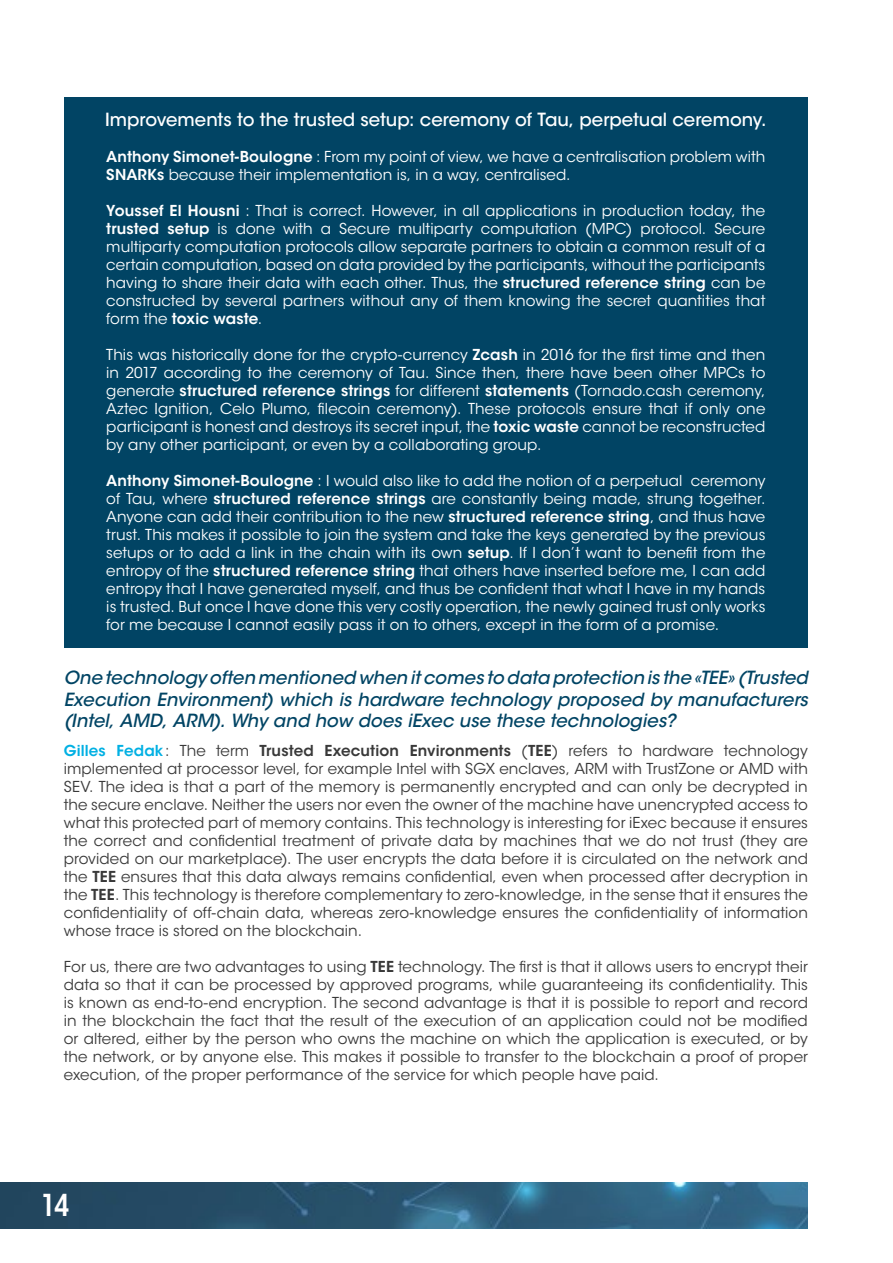
<style>
.page{position:relative;width:893px;height:1263px;background:#fff}
.page>*{position:absolute;margin:0;border:0;box-sizing:border-box;transform-origin:0 0}
.t1{font:600 condensed 30px "ITC Avant Garde Std";color:#fff}
.t2{font:italic 500 18px/21.6px "ITC Avant Garde Std";letter-spacing:.005em;color:#014464;text-align:justify}
.t3{font:500 18px "ITC Avant Garde Std";color:#fff}
.t4{font:15px/18px "ITC Avant Garde Std";letter-spacing:.005em;color:#fff;text-align:justify}
.t5{font:15px/18px "ITC Avant Garde Std";letter-spacing:.005em;color:#393939;text-align:justify}
.s1{font-weight:600}
.s2{font-weight:600;color:#00b0e3}
</style>
<div class="page">
<img style="left:0;top:1182px;width:807px;height:47px">
<div style="left:64px;top:98px;width:743px;height:550px;background:#014464"></div>
<p class="t3" style="left:105px;top:108px;width:663px">Improvements to the trusted setup: ceremony of Tau, perpetual ceremony.</p>
<p class="t4" style="left:106px;top:148px;width:661px"><span class="s1">Anthony Simonet-Boulogne</span> : From my point of view, we have a centralisation problem with<br><span class="s1">SNARKs</span> because their implementation is, in a way, centralised.</p>
<p class="t4" style="left:106px;top:202px;width:661px"><span class="s1">Youssef El Housni</span> : That is correct. However, in all applications in production today, the <span class="s1">trusted setup</span> is done with a Secure multiparty computation (MPC) protocol. Secure multiparty computation protocols allow separate partners to obtain a common result of a certain computation, based on data provided by the participants, without the participants having to share their data with each other. Thus, the <span class="s1">structured reference string</span> can be constructed by several partners without any of them knowing the secret quantities that form the <span class="s1">toxic waste</span>.</p>
<p class="t4" style="left:106px;top:346px;width:661px">This was historically done for the crypto-currency <span class="s1">Zcash</span> in 2016 for the first time and then in 2017 according to the ceremony of Tau. Since then, there have been other MPCs to generate <span class="s1">structured reference strings</span> for different <span class="s1">statements</span> (Tornado.cash ceremony, Aztec Ignition, Celo Plumo, filecoin ceremony). These protocols ensure that if only one participant is honest and destroys its secret input, the <span class="s1">toxic waste</span> cannot be reconstructed by any other participant, or even by a collaborating group.</p>
<p class="t4" style="left:106px;top:472px;width:661px"><span class="s1">Anthony Simonet-Boulogne</span> : I would also like to add the notion of a perpetual ceremony of Tau, where <span class="s1">structured reference strings</span> are constantly being made, strung together.<br>Anyone can add their contribution to the new <span class="s1">structured reference string</span>, and thus have trust. This makes it possible to join the system and take the keys generated by the previous setups or to add a link in the chain with its own <span class="s1">setup</span>. If I don’t want to benefit from the entropy of the <span class="s1">structured reference string</span> that others have inserted before me, I can add entropy that I have generated myself, and thus be confident that what I have in my hands is trusted. But once I have done this very costly operation, the newly gained trust only works for me because I cannot easily pass it on to others, except in the form of a promise.</p>
<p class="t2" style="left:64px;top:667px;width:746px">One technology often mentioned when it comes to data protection is the «TEE» (Trusted Execution Environment) which is hardware technology proposed by manufacturers (Intel, AMD, ARM). Why and how does iExec use these technologies?</p>
<p class="t5" style="left:64px;top:742px;width:746px"><span class="s2">Gilles Fedak</span>: The term <span class="s1">Trusted Execution Environments</span> (<span class="s1">TEE</span>) refers to hardware technology implemented at processor level, for example Intel with SGX enclaves, ARM with TrustZone or AMD with SEV. The idea is that a part of the memory is permanently encrypted and can only be decrypted in the secure enclave. Neither the users nor even the owner of the machine have unencrypted access to what this protected part of memory contains. This technology is interesting for iExec because it ensures the correct and confidential treatment of private data by machines that we do not trust (they are provided on our marketplace). The user encrypts the data before it is circulated on the network and the <span class="s1">TEE</span> ensures that this data always remains confidential, even when processed after decryption in the <span class="s1">TEE</span>. This technology is therefore complementary to zero-knowledge, in the sense that it ensures the confidentiality of off-chain data, whereas zero-knowledge ensures the confidentiality of information whose trace is stored on the blockchain.</p>
<p class="t5" style="left:64px;top:958px;width:746px">For us, there are two advantages to using <span class="s1">TEE</span> technology. The first is that it allows users to encrypt their data so that it can be processed by approved programs, while guaranteeing its confidentiality. This is known as end-to-end encryption. The second advantage is that it is possible to report and record in the blockchain the fact that the result of the execution of an application could not be modified or altered, either by the person who owns the machine on which the application is executed, or by the network, or by anyone else. This makes it possible to transfer to the blockchain a proof of proper execution, of the proper performance of the service for which people have paid.</p>
<h1 class="t1" style="left:40px;top:1187px;width:31px">14</h1>
</div>
